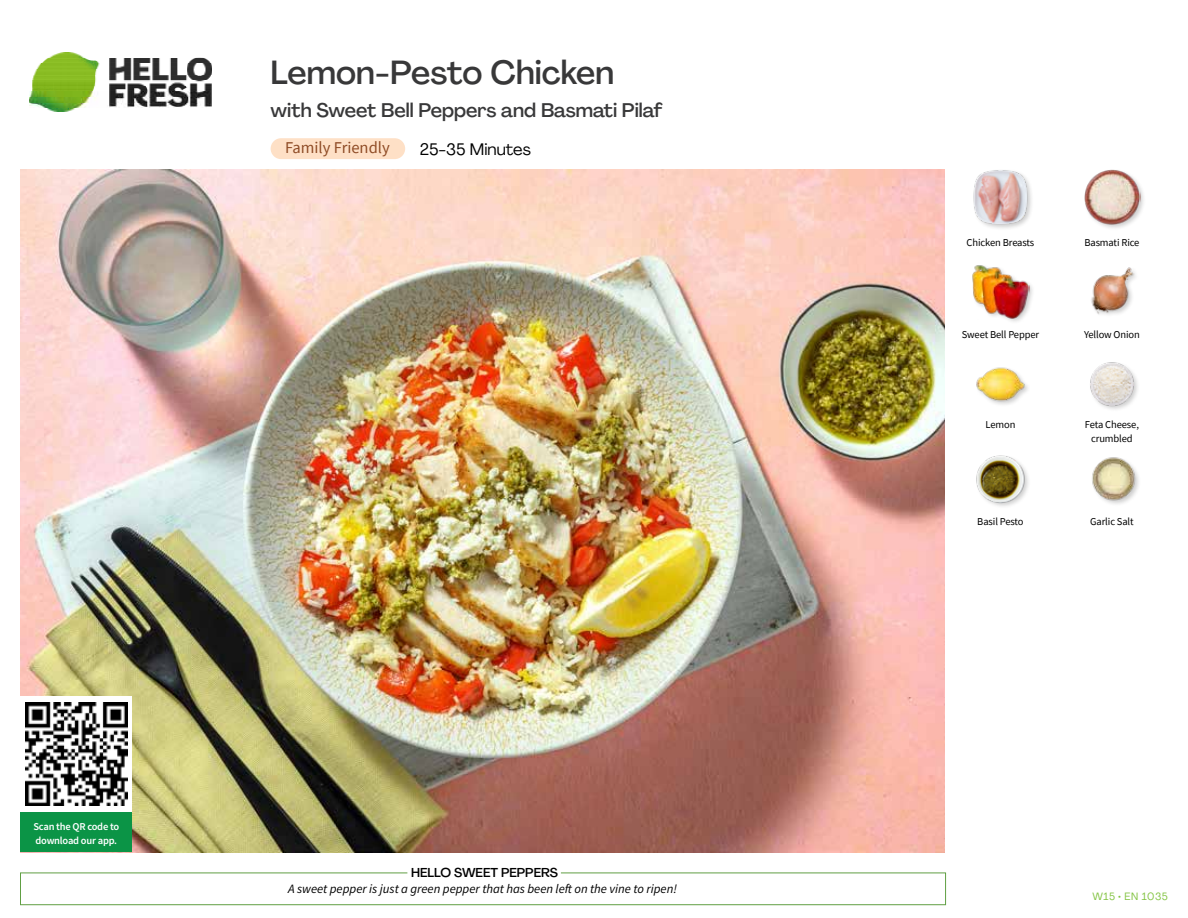
<style>
.page{position:relative;width:1188px;height:918px;background:#fff}
.page>*{position:absolute;margin:0;border:0;box-sizing:border-box;transform-origin:0 0}
.t1{font:500 33px "Agrandir";letter-spacing:-.005em;color:#383839}
.t2{font:500 19.5px "Agrandir";color:#383839}
.t3{font:16.5px "Source Sans Pro";color:#8e4b25}
.t4{font:16.5px "Agrandir";color:#000}
.t5{font:italic 12.75px "Source Sans Pro";color:#000}
.t6{font:500 12.75px "Agrandir";color:#000}
.t7{font:10.5px/13.5px "Source Sans Pro";letter-spacing:-.01em;color:#000;text-align:center}
.t8{font:600 10.5px/13.5px "Source Sans Pro";letter-spacing:-.02em;color:#fff}
.t9{font:10.5px "Agrandir";letter-spacing:.05em;color:#82c341}
</style>
<div class="page">
<img style="left:30px;top:53px;width:181px;height:59px">
<div style="left:20px;top:873px;width:926px;height:32px;border:1px solid #609f43"></div>
<div style="left:407px;top:865px;width:154px;height:15px;background:#fff"></div>
<img style="left:21px;top:170px;width:924px;height:682px">
<div style="left:271px;top:138px;width:134px;height:21px;background:#fee0c6;border-radius:10px"></div>
<img style="left:1092px;top:457px;width:47px;height:47px">
<img style="left:1091px;top:267px;width:45px;height:48px">
<div style="left:973px;top:168px;width:61px;height:64px;background:#000;opacity:.2"></div>
<img style="left:973px;top:168px;width:56px;height:58px">
<div style="left:1083px;top:168px;width:63px;height:64px;background:#000;opacity:.2"></div>
<img style="left:1083px;top:168px;width:58px;height:58px">
<div style="left:972px;top:264px;width:63px;height:61px;background:#000;opacity:.2"></div>
<img style="left:972px;top:264px;width:57px;height:55px">
<img style="left:976px;top:367px;width:52px;height:38px">
<img style="left:1090px;top:362px;width:48px;height:48px">
<img style="left:976px;top:455px;width:53px;height:51px">
<div style="left:21px;top:811px;width:111px;height:41px;background:#0b9446"></div>
<div style="left:21px;top:696px;width:111px;height:115px;background:#fff"></div>
<img style="left:25px;top:703px;width:103px;height:102px">
<h1 class="t1" style="left:271px;top:52px;width:345px">Lemon-Pesto Chicken</h1>
<h2 class="t2" style="left:271px;top:98px;width:394px">with Sweet Bell Peppers and Basmati Pilaf</h2>
<h3 class="t3" style="left:285px;top:137px;width:106px">Family Friendly</h3>
<h3 class="t4" style="left:420px;top:139px;width:113px">25-35 Minutes</h3>
<p class="t8" style="left:33px;top:820px;width:87px">Scan the QR code to download our app.</p>
<p class="t6" style="left:411px;top:864px;width:148px">HELLO SWEET PEPPERS</p>
<p class="t5" style="left:288px;top:881px;width:390px">A sweet pepper is just a green pepper that has been left on the vine to ripen!</p>
<p class="t7" style="left:967px;top:236px;width:69px">Chicken Breasts</p>
<p class="t7" style="left:1084px;top:236px;width:57px">Basmati Rice</p>
<p class="t7" style="left:962px;top:328px;width:79px">Sweet Bell Pepper</p>
<p class="t7" style="left:1084px;top:328px;width:57px">Yellow Onion</p>
<p class="t7" style="left:986px;top:418px;width:31px">Lemon</p>
<p class="t7" style="left:1085px;top:418px;width:56px">Feta Cheese, crumbled</p>
<p class="t7" style="left:977px;top:515px;width:48px">Basil Pesto</p>
<p class="t7" style="left:1090px;top:515px;width:45px">Garlic Salt</p>
<p class="t9" style="left:1093px;top:890px;width:77px">W15 • EN 1035</p>
</div>
